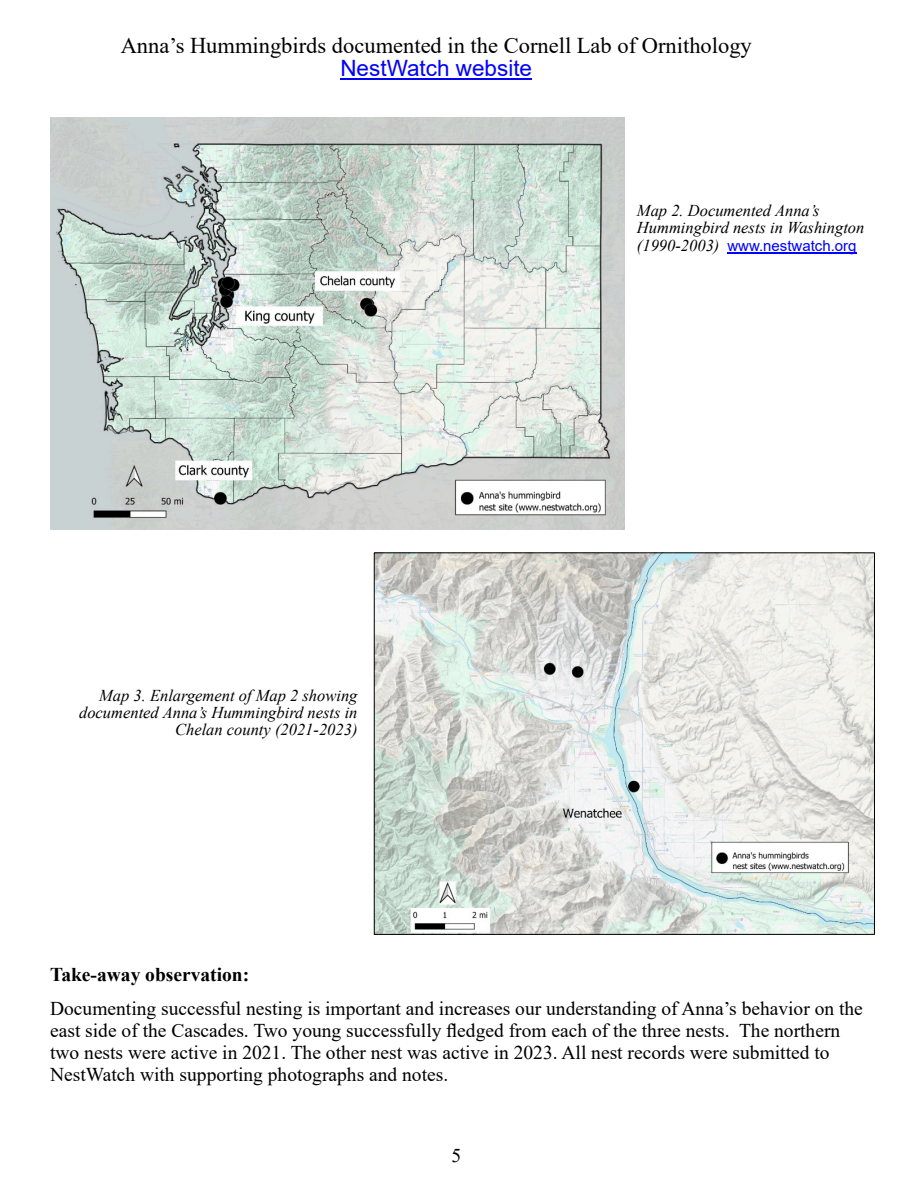
<style>
.page{position:relative;width:918px;height:1188px;background:#fff}
.page>*{position:absolute;margin:0;border:0;box-sizing:border-box;transform-origin:0 0}
.t1{font:22.5px "Times New Roman";color:#000}
.t2{font:22.5px "Arial";color:#00f}
.t3{font:19.5px "Times New Roman";color:#000}
.t4{font:700 19.5px "Times New Roman";color:#000}
.t5{font:italic 16.5px "Times New Roman";color:#000}
.t6{font:15px "Arial";color:#00f}
</style>
<div class="page">
<img style="left:376px;top:554px;width:497px;height:379px">
<hr style="left:727px;top:252px;width:130px;height:1px;background:#00f">
<hr style="left:340px;top:78px;width:192px;height:2px;background:#00f">
<img style="left:50px;top:117px;width:574px;height:412px">
<p class="t1" style="left:121px;top:37px;width:633px">Anna’s Hummingbirds documented in the Cornell Lab of Ornithology</p>
<p class="t2" style="left:340px;top:60px;width:193px">NestWatch website</p>
<p class="t5" style="left:99px;top:689px;width:260px">Map 3. Enlargement of Map 2 showing</p>
<p class="t5" style="left:79px;top:706px;width:280px">documented Anna’s Hummingbird nests in</p>
<p class="t5" style="left:175px;top:723px;width:184px">Chelan county (2021-2023)</p>
<p class="t5" style="left:637px;top:205px;width:184px">Map 2. Documented Anna’s</p>
<p class="t5" style="left:637px;top:222px;width:229px">Hummingbird nests in Washington</p>
<p class="t5" style="left:637px;top:239px;width:84px">(1990-2003)</p>
<p class="t6" style="left:727px;top:240px;width:131px">www.nestwatch.org</p>
<p class="t4" style="left:50px;top:968px;width:201px">Take-away observation:</p>
<p class="t3" style="left:50px;top:1002px;width:814px">Documenting successful nesting is important and increases our understanding of Anna’s behavior on the</p>
<p class="t3" style="left:50px;top:1024px;width:792px">east side of the Cascades. Two young successfully fledged from each of the three nests. The northern</p>
<p class="t3" style="left:50px;top:1045px;width:781px">two nests were active in 2021. The other nest was active in 2023. All nest records were submitted to</p>
<p class="t3" style="left:50px;top:1067px;width:400px">NestWatch with supporting photographs and notes.</p>
<p class="t3" style="left:451px;top:1148px;width:11px">5</p>
</div>
